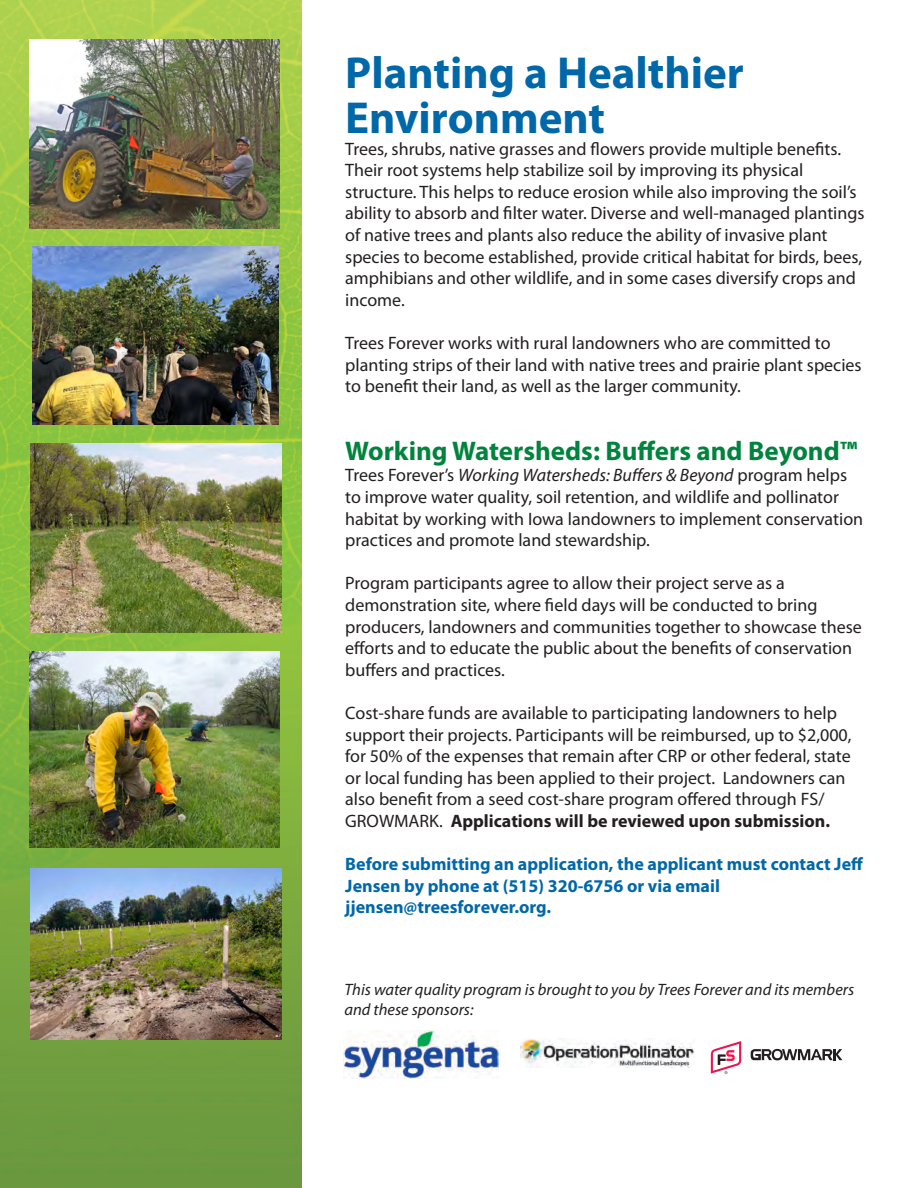
<style>
.page{position:relative;width:918px;height:1188px;background:#fff}
.page>*{position:absolute;margin:0;border:0;box-sizing:border-box;transform-origin:0 0}
.t1{font:700 45px "Myriad Pro";color:#0068a9}
.t2{font:700 27px "Myriad Pro";color:#00843d}
.t3{font:18px/21.6px "Myriad Pro";color:#231f20}
.t4{font:700 18px/21.6px "Myriad Pro";color:#0068a9}
.t5{font:italic 16.5px/19.8px "Myriad Pro";color:#231f20}
.s1{font-style:italic}
.s2{font-weight:700}
</style>
<div class="page">
<img style="left:0;top:0;width:301px;height:1188px">
<img style="left:343px;top:1030px;width:156px;height:48px">
<img style="left:521px;top:1038px;width:173px;height:30px">
<img style="left:31px;top:868px;width:250px;height:172px">
<img style="left:32px;top:247px;width:246px;height:178px">
<img style="left:31px;top:444px;width:250px;height:188px">
<img style="left:29px;top:651px;width:251px;height:196px">
<img style="left:29px;top:39px;width:251px;height:189px">
<svg style="left:772px;top:1049px;width:11px;height:11px"></svg>
<div style="left:774px;top:1051px;width:7px;height:7px;background:#fff;border-radius:50%"></div>
<svg style="left:751px;top:1049px;width:23px;height:12px"></svg>
<svg style="left:782px;top:1049px;width:60px;height:11px"></svg>
<svg style="left:711px;top:1041px;width:30px;height:33px"></svg>
<p class="t1" style="left:345px;top:44px;width:400px">Planting a Healthier</p>
<p class="t1" style="left:345px;top:89px;width:261px">Environment</p>
<p class="t3" style="left:345px;top:138px;width:521px">Trees, shrubs, native grasses and flowers provide multiple benefits.<br>Their root systems help stabilize soil by improving its physical structure. This helps to reduce erosion while also improving the soil’s ability to absorb and filter water. Diverse and well-managed plantings of native trees and plants also reduce the ability of invasive plant species to become established, provide critical habitat for birds, bees, amphibians and other wildlife, and in some cases diversify crops and income.</p>
<p class="t3" style="left:345px;top:332px;width:518px">Trees Forever works with rural landowners who are committed to planting strips of their land with native trees and prairie plant species to benefit their land, as well as the larger community.</p>
<p class="t2" style="left:345px;top:433px;width:514px">Working Watersheds: Buffers and Beyond™</p>
<p class="t3" style="left:345px;top:464px;width:520px">Trees Forever’s <span class="s1">Working Watersheds: Buffers &amp; Beyond</span> program helps to improve water quality, soil retention, and wildlife and pollinator habitat by working with Iowa landowners to implement conservation practices and promote land stewardship.</p>
<p class="t3" style="left:345px;top:572px;width:518px">Program participants agree to allow their project serve as a demonstration site, where field days will be conducted to bring producers, landowners and communities together to showcase these efforts and to educate the public about the benefits of conservation buffers and practices.</p>
<p class="t3" style="left:345px;top:702px;width:508px">Cost-share funds are available to participating landowners to help support their projects. Participants will be reimbursed, up to $2,000, for 50% of the expenses that remain after CRP or other federal, state or local funding has been applied to their project. Landowners can also benefit from a seed cost-share program offered through FS/ GROWMARK. <span class="s2">Applications will be reviewed upon submission.</span></p>
<p class="t4" style="left:345px;top:853px;width:519px">Before submitting an application, the applicant must contact Jeff<br>Jensen by phone at (515) 320-6756 or via email</p>
<p class="t4" style="left:345px;top:896px;width:207px">jjensen@treesforever.org.</p>
<p class="t5" style="left:345px;top:979px;width:511px">This water quality program is brought to you by Trees Forever and its members and these sponsors:</p>
</div>
